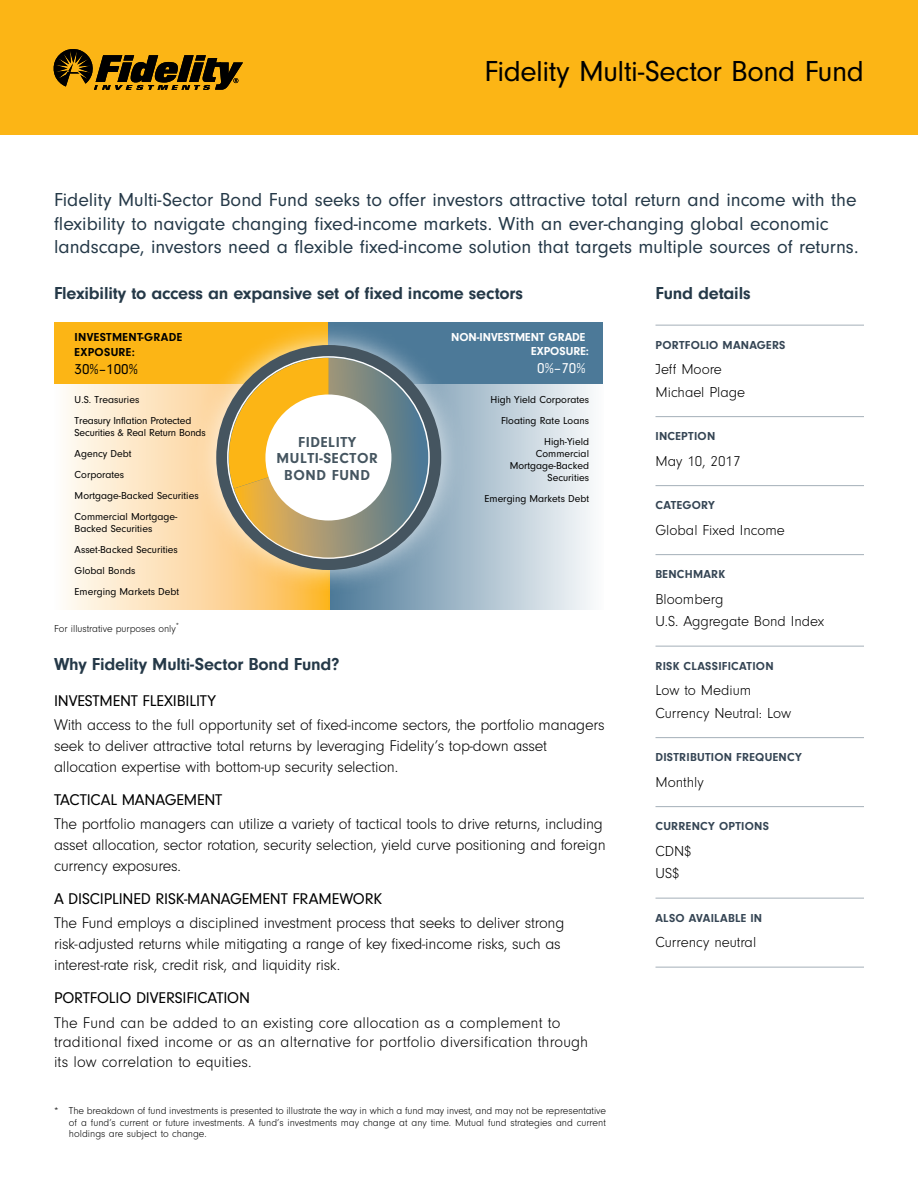
<style>
.page{position:relative;width:918px;height:1188px;background:#fff}
.page>*{position:absolute;margin:0;border:0;box-sizing:border-box;transform-origin:0 0}
.t1{font:30px "Neuzeit Gro";letter-spacing:-.015em;color:#000}
.t2{font:19.5px/23.4px "Neuzeit Gro";color:#253948}
.t3{font:700 18px "Neuzeit Gro";letter-spacing:-.01em;color:#253948}
.t4{font:300 16.2px/21px "Neuzeit Gro";letter-spacing:-.01em;color:#000}
.t5{font:300 16.2px/19.4px "Neuzeit Gro";letter-spacing:.01em;color:#000}
.t6{font:16.2px "Neuzeit Gro";letter-spacing:-.01em;color:#000}
.t7{font:300 15px/22.5px "Neuzeit Gro";color:#000}
.t8{font:700 15px/16.5px "Neuzeit Gro";letter-spacing:.04em;color:#455560;text-align:center}
.t9{font:15px "Neuzeit Gro";color:#000}
.t10{font:15px "Neuzeit Gro";color:#fff}
.t11{font:700 12px "Neuzeit Gro";letter-spacing:.02em;color:#354554}
.t12{font:700 12px/14.4px "Neuzeit Gro";color:#fff;text-align:right}
.t13{font:700 12px/14.4px "Neuzeit Gro";letter-spacing:.025em;color:#000}
.t14{font:10.5px/21px "Neuzeit Gro";color:#000}
.t15{font:300 10.5px/11.2px "Neuzeit Gro";color:#000;text-align:justify}
</style>
<div class="page">
<div style="left:0;top:0;width:918px;height:135px;background:#fcb515"></div>
<svg style="left:54px;top:49px;width:189px;height:41px"></svg>
<hr style="left:656px;top:325px;width:208px;height:1px;background:#a4afb9">
<hr style="left:656px;top:416px;width:208px;height:1px;background:#a4afb9">
<hr style="left:656px;top:485px;width:208px;height:1px;background:#a4afb9">
<hr style="left:656px;top:554px;width:208px;height:1px;background:#a4afb9">
<hr style="left:656px;top:646px;width:208px;height:1px;background:#a4afb9">
<hr style="left:656px;top:737px;width:208px;height:1px;background:#a4afb9">
<hr style="left:656px;top:806px;width:208px;height:1px;background:#a4afb9">
<hr style="left:656px;top:898px;width:208px;height:1px;background:#a4afb9">
<hr style="left:656px;top:967px;width:208px;height:1px;background:#a4afb9">
<div style="left:328px;top:384px;width:275px;height:225px;background:linear-gradient(to right,#4b7897,#fcfcfd)"></div>
<div style="left:54px;top:384px;width:275px;height:225px;background:linear-gradient(to right,#fefdff,#fdb83f)"></div>
<div style="left:54px;top:323px;width:274px;height:61px;background:#fcb515"></div>
<div style="left:328px;top:323px;width:275px;height:61px;background:#4c7998"></div>
<img style="left:185px;top:329px;width:288px;height:273px">
<div style="left:216px;top:345px;width:225px;height:225px;background:#455560;border-radius:50%"></div>
<svg style="left:217px;top:356px;width:213px;height:203px"></svg>
<div style="left:265px;top:395px;width:126px;height:126px;background:#fff;border-radius:50%"></div>
<h1 class="t1" style="left:484px;top:55px;width:381px">Fidelity Multi-Sector Bond Fund</h1>
<p class="t2" style="left:54px;top:189px;width:806px">Fidelity Multi-Sector Bond Fund seeks to offer investors attractive total return and income with the flexibility to navigate changing fixed-income markets. With an ever-changing global economic landscape, investors need a flexible fixed-income solution that targets multiple sources of returns.</p>
<p class="t3" style="left:54px;top:283px;width:471px">Flexibility to access an expansive set of fixed income sectors</p>
<p class="t13" style="left:75px;top:330px;width:109px">INVESTMENT-GRADE<br>EXPOSURE:</p>
<p class="t9" style="left:75px;top:361px;width:65px">30%–100%</p>
<p class="t14" style="left:75px;top:389px;width:118px">U.S. Treasuries<br>Treasury Inflation Protected</p>
<p class="t14" style="left:75px;top:422px;width:133px">Securities &amp; Real Return Bonds<br>Agency Debt<br>Corporates<br>Mortgage-Backed Securities<br>Commercial Mortgage-</p>
<p class="t14" style="left:75px;top:518px;width:106px">Backed Securities<br>Asset-Backed Securities<br>Global Bonds<br>Emerging Markets Debt</p>
<p class="t8" style="left:277px;top:434px;width:103px">FIDELITY<br>MULTI-SECTOR<br>BOND FUND</p>
<p class="t12" style="left:451px;top:330px;width:140px">NON-INVESTMENT GRADE<br>EXPOSURE:</p>
<p class="t10" style="left:537px;top:360px;width:50px">0%–70%</p>
<p class="t14" style="left:491px;top:389px;width:100px;text-align:right">High Yield Corporates<br>Floating Rate Loans<br>High-Yield</p>
<p class="t14" style="left:510px;top:448px;width:81px;line-height:12px;text-align:right">Commercial<br>Mortgage-Backed<br>Securities</p>
<p class="t14" style="left:485px;top:488px;width:106px">Emerging Markets Debt</p>
<p class="t15" style="left:54px;top:623px;width:127px">For illustrative purposes only<sup>*</sup></p>
<p class="t3" style="left:54px;top:654px;width:287px">Why Fidelity Multi-Sector Bond Fund?</p>
<p class="t6" style="left:54px;top:692px;width:164px">INVESTMENT FLEXIBILITY</p>
<p class="t4" style="left:54px;top:714px;width:552px">With access to the full opportunity set of fixed-income sectors, the portfolio managers seek to deliver attractive total returns by leveraging Fidelity’s top-down asset allocation expertise with bottom-up security selection.</p>
<p class="t6" style="left:54px;top:791px;width:170px">TACTICAL MANAGEMENT</p>
<p class="t4" style="left:54px;top:813px;width:553px">The portfolio managers can utilize a variety of tactical tools to drive returns, including asset allocation, sector rotation, security selection, yield curve positioning and foreign currency exposures.</p>
<p class="t6" style="left:54px;top:890px;width:330px">A DISCIPLINED RISK-MANAGEMENT FRAMEWORK</p>
<p class="t4" style="left:54px;top:912px;width:512px">The Fund employs a disciplined investment process that seeks to deliver strong risk-adjusted returns while mitigating a range of key fixed-income risks, such as interest-rate risk, credit risk, and liquidity risk.</p>
<p class="t6" style="left:54px;top:989px;width:198px">PORTFOLIO DIVERSIFICATION</p>
<p class="t5" style="left:54px;top:1013px;width:536px">The Fund can be added to an existing core allocation as a complement to traditional fixed income or as an alternative for portfolio diversification through its low correlation to equities.</p>
<p class="t15" style="left:69px;top:1106px;width:539px;text-indent:-15px">* The breakdown of fund investments is presented to illustrate the way in which a fund may invest, and may not be representative of a fund’s current or future investments. A fund’s investments may change at any time. Mutual fund strategies and current holdings are subject to change.</p>
<p class="t3" style="left:656px;top:283px;width:97px">Fund details</p>
<p class="t11" style="left:656px;top:338px;width:132px">PORTFOLIO MANAGERS</p>
<p class="t7" style="left:656px;top:358px;width:91px">Jeff Moore<br>Michael Plage</p>
<p class="t11" style="left:656px;top:430px;width:61px">INCEPTION</p>
<p class="t7" style="left:656px;top:450px;width:87px">May 10, 2017</p>
<p class="t11" style="left:656px;top:499px;width:61px">CATEGORY</p>
<p class="t7" style="left:656px;top:519px;width:131px">Global Fixed Income</p>
<p class="t11" style="left:656px;top:568px;width:71px">BENCHMARK</p>
<p class="t7" style="left:656px;top:588px;width:170px">Bloomberg<br>U.S. Aggregate Bond Index</p>
<p class="t11" style="left:656px;top:659px;width:120px">RISK CLASSIFICATION</p>
<p class="t7" style="left:656px;top:679px;width:137px">Low to Medium<br>Currency Neutral: Low</p>
<p class="t11" style="left:656px;top:751px;width:148px">DISTRIBUTION FREQUENCY</p>
<p class="t7" style="left:656px;top:771px;width:50px">Monthly</p>
<p class="t11" style="left:656px;top:820px;width:115px">CURRENCY OPTIONS</p>
<p class="t7" style="left:656px;top:840px;width:38px">CDN$<br>US$</p>
<p class="t11" style="left:656px;top:911px;width:108px">ALSO AVAILABLE IN</p>
<p class="t7" style="left:656px;top:931px;width:102px">Currency neutral</p>
</div>
